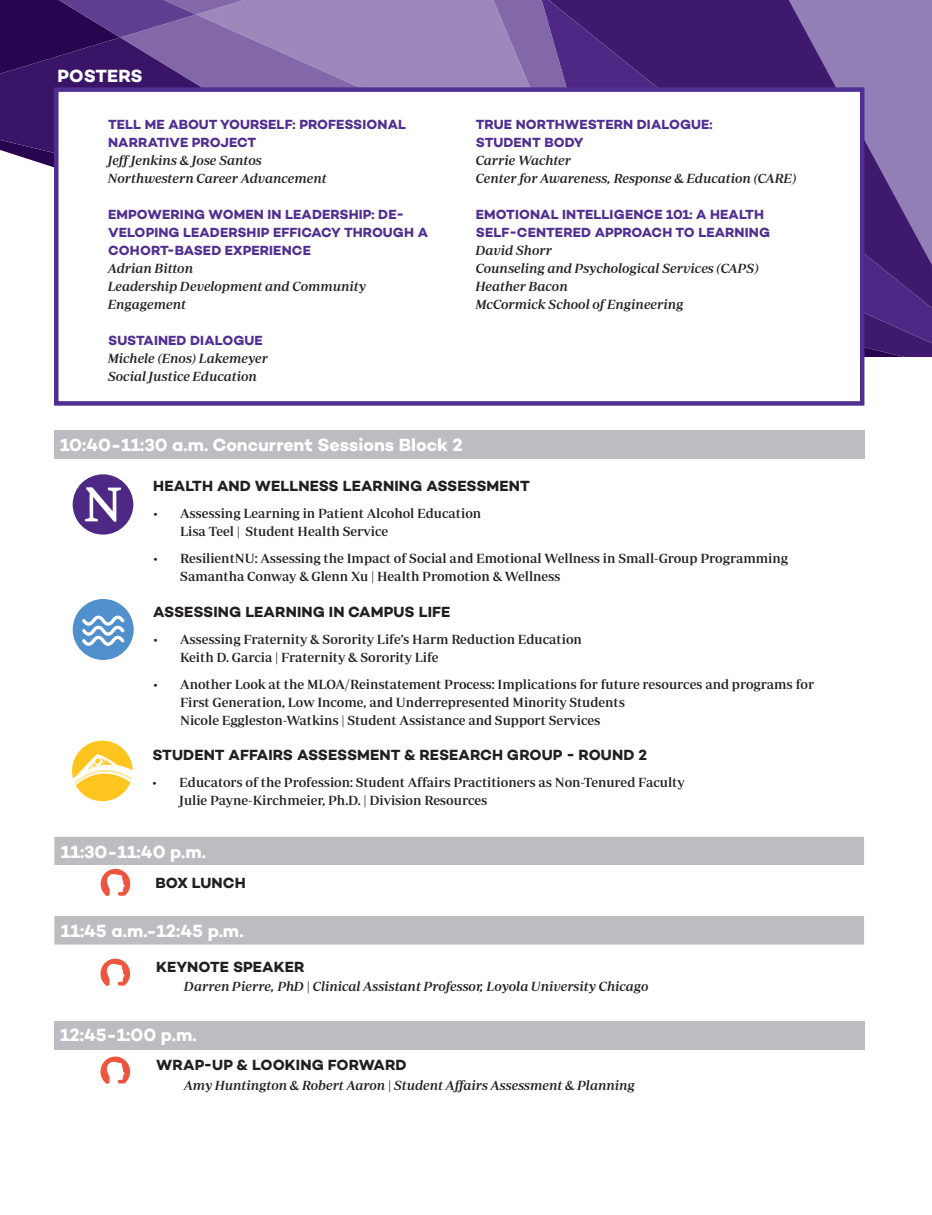
<style>
.page{position:relative;width:932px;height:1215px;background:#fff}
.page>*{position:absolute;margin:0;border:0;box-sizing:border-box;transform-origin:0 0}
.time{font:700 18px "Campton";letter-spacing:-.005em;color:#fff}
.t1{font:700 15px "Campton";letter-spacing:.01em;color:#231f20}
.t2{font:500 13.5px/18px "Periodico Display";color:#231f20}
.Names{font:italic 500 13.5px/18px "Periodico Display";color:#231f20}
.Header_2_small{font:700 13.5px/18px "Campton";letter-spacing:.01em;color:#502e92}
.Indented_for_intro{font:italic 500 13.5px "Periodico Display";color:#231f20}
</style>
<div class="page">
<svg style="left:0;top:0;width:932px;height:357px;background:#775d9b"></svg>
<svg style="left:769px;top:0;width:163px;height:284px;background:#765d9e"></svg>
<svg style="left:73px;top:474px;width:60px;height:61px"></svg>
<svg style="left:73px;top:599px;width:61px;height:61px"></svg>
<div style="left:54px;top:430px;width:810px;height:28px;background:#bcbdc0"></div>
<svg style="left:72px;top:741px;width:61px;height:60px"></svg>
<div style="left:54px;top:837px;width:810px;height:108px;background:#bcbdc0"></div>
<div style="left:54px;top:865px;width:810px;height:51px;background:#fff"></div>
<svg style="left:100px;top:959px;width:30px;height:27px"></svg>
<div style="left:54px;top:1021px;width:810px;height:28px;background:#bcbdc0"></div>
<svg style="left:100px;top:1057px;width:30px;height:27px"></svg>
<div style="left:54px;top:87px;width:810px;height:319px;background:#fff;border:4px solid #502e92"></div>
<svg style="left:101px;top:869px;width:29px;height:27px"></svg>
<p class="time" style="left:58px;top:64px;width:86px">POSTERS</p>
<p class="Header_2_small" style="left:108px;top:115px;width:299px">TELL ME ABOUT YOURSELF: PROFESSIONAL<br>NARRATIVE PROJECT</p>
<p class="Names" style="left:108px;top:151px;width:220px">Jeff Jenkins &amp; Jose Santos<br>Northwestern Career Advancement</p>
<p class="Header_2_small" style="left:108px;top:205px;width:321px">EMPOWERING WOMEN IN LEADERSHIP: DE-<br>VELOPING LEADERSHIP EFFICACY THROUGH A<br>COHORT-BASED EXPERIENCE</p>
<p class="Names" style="left:108px;top:259px;width:86px">Adrian Bitton</p>
<p class="Names" style="left:108px;top:277px;width:259px">Leadership Development and Community<br>Engagement</p>
<p class="Header_2_small" style="left:108px;top:331px;width:156px">SUSTAINED DIALOGUE</p>
<p class="Names" style="left:108px;top:349px;width:162px">Michele (Enos) Lakemeyer</p>
<p class="Names" style="left:108px;top:367px;width:150px">Social Justice Education</p>
<p class="Header_2_small" style="left:476px;top:115px;width:238px">TRUE NORTHWESTERN DIALOGUE:<br>STUDENT BODY</p>
<p class="Names" style="left:476px;top:151px;width:97px">Carrie Wachter</p>
<p class="Names" style="left:476px;top:169px;width:322px">Center for Awareness, Response &amp; Education (CARE)</p>
<p class="Header_2_small" style="left:476px;top:205px;width:295px">EMOTIONAL INTELLIGENCE 101: A HEALTH<br>SELF-CENTERED APPROACH TO LEARNING</p>
<p class="Names" style="left:476px;top:241px;width:78px">David Shorr</p>
<p class="Names" style="left:476px;top:259px;width:284px">Counseling and Psychological Services (CAPS)</p>
<p class="Names" style="left:476px;top:277px;width:93px">Heather Bacon</p>
<p class="Names" style="left:476px;top:295px;width:209px">McCormick School of Engineering</p>
<p class="time" style="left:60px;top:433px;width:404px">10:40-11:30 a.m. Concurrent Sessions Block 2</p>
<p class="t1" style="left:153px;top:476px;width:378px">HEALTH AND WELLNESS LEARNING ASSESSMENT</p>
<p class="t2" style="left:180px;top:504px;width:302px;text-indent:-27px">• Assessing Learning in Patient Alcohol Education<br>Lisa Teel | Student Health Service</p>
<p class="t2" style="left:180px;top:549px;width:609px;text-indent:-27px">• ResilientNU: Assessing the Impact of Social and Emotional Wellness in Small-Group Programming<br>Samantha Conway &amp; Glenn Xu | Health Promotion &amp; Wellness</p>
<p class="t1" style="left:153px;top:602px;width:298px">ASSESSING LEARNING IN CAMPUS LIFE</p>
<p class="t2" style="left:180px;top:630px;width:403px;text-indent:-27px">• Assessing Fraternity &amp; Sorority Life’s Harm Reduction Education<br>Keith D. Garcia | Fraternity &amp; Sorority Life</p>
<p class="t2" style="left:180px;top:675px;width:635px;text-indent:-27px">• Another Look at the MLOA/Reinstatement Process: Implications for future resources and programs for<br>First Generation, Low Income, and Underrepresented Minority Students<br>Nicole Eggleston-Watkins | Student Assistance and Support Services</p>
<p class="t1" style="left:152px;top:745px;width:496px">STUDENT AFFAIRS ASSESSMENT &amp; RESEARCH GROUP - ROUND 2</p>
<p class="t2" style="left:179px;top:773px;width:507px;text-indent:-27px">• Educators of the Profession: Student Affairs Practitioners as Non-Tenured Faculty<br>Julie Payne-Kirchmeier, Ph.D. | Division Resources</p>
<p class="time" style="left:61px;top:841px;width:147px">11:30-11:40 p.m.</p>
<p class="t1" style="left:156px;top:873px;width:92px">BOX LUNCH</p>
<p class="time" style="left:61px;top:920px;width:184px">11:45 a.m.-12:45 p.m.</p>
<p class="t1" style="left:156px;top:957px;width:150px">KEYNOTE SPEAKER</p>
<p class="Indented_for_intro" style="left:184px;top:979px;width:466px">Darren Pierre, PhD | Clinical Assistant Professor, Loyola University Chicago</p>
<p class="time" style="left:60px;top:1023px;width:138px">12:45-1:00 p.m.</p>
<p class="t1" style="left:156px;top:1056px;width:252px">WRAP-UP &amp; LOOKING FORWARD</p>
<p class="Indented_for_intro" style="left:184px;top:1078px;width:452px">Amy Huntington &amp; Robert Aaron | Student Affairs Assessment &amp; Planning</p>
</div>
